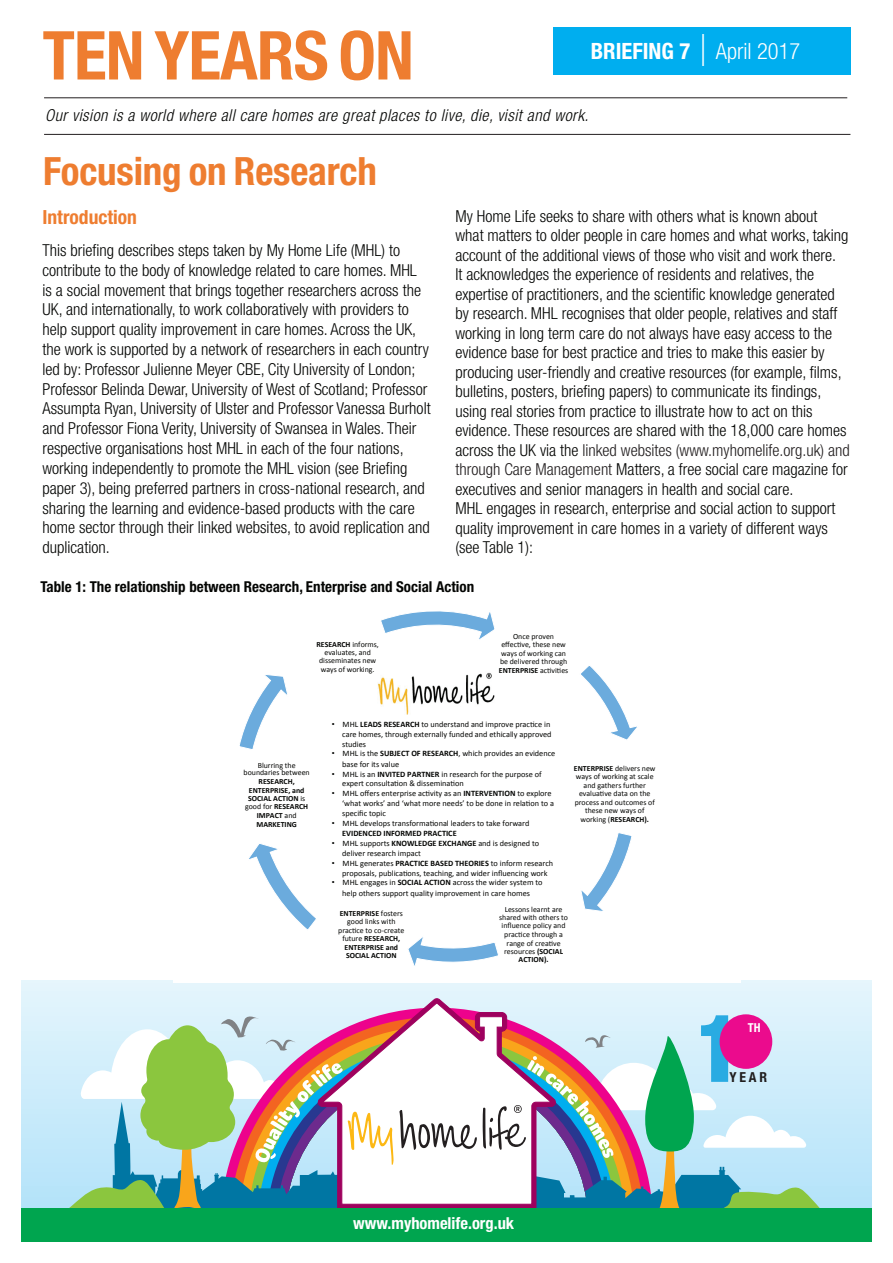
<style>
.page{position:relative;width:893px;height:1263px;background:#fff}
.page>*{position:absolute;margin:0;border:0;box-sizing:border-box;transform-origin:0 0}
.t1{font:700 condensed 67.5px "Helvetica Neue";letter-spacing:-.01em;color:#ee7d30}
.t2{font:700 condensed 39px "Helvetica Neue";letter-spacing:-.005em;color:#ee7d30}
.t3{font:300 condensed 22.5px "Helvetica Neue";color:#fff}
.t4{font:700 condensed 22.5px "Helvetica Neue";color:#fff}
.t5{font:700 condensed 19.5px "Helvetica Neue";color:#ee7d30}
.t6{font:300 condensed 16.5px/19.5px "Helvetica Neue";color:#040503}
.t7{font:italic 300 condensed 16.5px "Helvetica Neue";letter-spacing:.03em;color:#040503}
.t8{font:700 condensed 16.5px "Helvetica Neue";color:#fff}
.t9{font:700 condensed 15px "Helvetica Neue";color:#040503}
.t10{font:700 condensed 13.8px "Helvetica Neue";color:#211e1e}
.t11{font:700 condensed 12.3px "Helvetica Neue";color:#fff}
.t12{font:8.25px/9.9px "Calibri";color:#040503}
.t13{font:7.8px/8.7px "Calibri";color:#040503;text-align:center}
.t14{font:700 7.8px/8.7px "Calibri";color:#040503;text-align:center}
.s1{font-size:44.85px}
.s2{color:#231f20}
.s3{font-weight:700}
.s4{font-weight:400}
.s5{font-family:"Arial"}
</style>
<div class="page">
<div style="left:553px;top:27px;width:297px;height:48px;background:#00aeef"></div>
<svg style="left:21px;top:980px;width:851px;height:228px;background:#d6f0fb"></svg>
<svg style="left:317px;top:997px;width:239px;height:211px"></svg>
<svg style="left:68px;top:1013px;width:409px;height:195px"></svg>
<div style="left:21px;top:1208px;width:851px;height:34px;background:#00a54f"></div>
<svg style="left:483px;top:1015px;width:337px;height:193px"></svg>
<div style="left:720px;top:1014px;width:52px;height:55px;background:#eb0b8d;border-radius:50%"></div>
<hr style="left:44px;top:97px;width:803px;height:1px;background:#231f20">
<hr style="left:44px;top:134px;width:806px;height:1px;background:#231f20">
<div style="left:174px;top:577px;width:567px;height:405px;background:#fff"></div>
<svg style="left:581px;top:666px;width:56px;height:74px"></svg>
<svg style="left:581px;top:833px;width:51px;height:78px"></svg>
<svg style="left:408px;top:937px;width:90px;height:29px"></svg>
<svg style="left:249px;top:844px;width:67px;height:86px"></svg>
<svg style="left:239px;top:675px;width:48px;height:74px"></svg>
<svg style="left:381px;top:611px;width:114px;height:29px"></svg>
<img style="left:377px;top:672px;width:118px;height:42px">
<h1 class="t1" style="left:43px;top:15px;width:373px">TEN YEARS ON</h1>
<p class="t7" style="left:45px;top:106px;width:545px">Our vision is a world where all care homes are great places to live, die, visit and work.</p>
<h2 class="t2" style="left:43px;top:147px;width:335px">Focusing on Research</h2>
<h3 class="t4" style="left:591px;top:37px;width:101px">BRIEFING 7</h3>
<h3 class="t3" style="left:701px;top:38px;width:101px"><span class="s1">I</span> April 2017</h3>
<p class="t5" style="left:43px;top:205px;width:96px">Introduction</p>
<p class="t6" style="left:43px;top:240px;width:390px">This briefing describes steps taken by My Home Life (MHL) to contribute to the body of knowledge related to care homes. MHL<br>is a social movement that brings together researchers across the UK, and internationally, to work collaboratively with providers to help support quality improvement in care homes. Across the UK, the work is supported by a network of researchers in each country led by: Professor Julienne Meyer CBE, City University of London; Professor Belinda Dewar, University of West of Scotland; Professor Assumpta Ryan, University of Ulster and Professor Vanessa Burholt and Professor Fiona Verity, University of Swansea in Wales. Their respective organisations host MHL in each of the four nations, working independently to promote the MHL vision (see Briefing paper 3), being preferred partners in cross-national research, and sharing the learning and evidence-based products with the care home sector through their linked websites, to avoid replication and duplication.</p>
<p class="t6" style="left:455px;top:206px;width:396px">My Home Life seeks to share with others what is known about what matters to older people in care homes and what works, taking account of the additional views of those who visit and work there.<br>It acknowledges the experience of residents and relatives, the expertise of practitioners, and the scientific knowledge generated by research. MHL recognises that older people, relatives and staff working in long term care do not always have easy access to the evidence base for best practice and tries to make this easier by producing user-friendly and creative resources (for example, films, bulletins, posters, briefing papers) to communicate its findings, using real stories from practice to illustrate how to act on this evidence. These resources are shared with the 18,000 care homes across the UK via the <span class="s2">linked websites (www.myhomelife.org.uk) and through Care Management</span> Matters, a free social care magazine for executives and senior managers in health and social care.<br>MHL engages in research, enterprise and social action to support quality improvement in care homes in a variety of different ways (see Table 1):</p>
<p class="t9" style="left:40px;top:578px;width:435px">Table 1: The relationship between Research, Enterprise and Social Action</p>
<p class="t13" style="left:316px;top:640px;width:64px;line-height:7.8px"><span class="s3">RESEARCH</span> informs, evaluates, and</p>
<p class="t13" style="left:319px;top:657px;width:59px;text-align:left">disseminates new ways of working.</p>
<p class="t13" style="left:501px;top:633px;width:66px;line-height:7.8px">Once proven effec+ve, these new</p>
<p class="t13" style="left:499px;top:649px;width:71px;text-align:left">ways of working can be delivered through<br><span class="s3">ENTERPRISE</span> ac+vi+es</p>
<p class="t13" style="left:244px;top:761px;width:68px;line-height:7.8px">Blurring the boundaries between</p>
<p class="t14" style="left:248px;top:777px;width:59px">RESEARCH,<br>ENTERPRISE, and<br>SOCIAL ACTION <span class="s4">is</span></p>
<p class="t14" style="left:245px;top:802px;width:65px"><span class="s4">good for</span> RESEARCH<br>IMPACT <span class="s4">and<br></span>MARKETING</p>
<p class="t12" style="left:342px;top:719px;width:211px;text-indent:-10px"><span class="s5">•</span> MHL <span class="s3">LEADS RESEARCH</span> to understand and improve prac+ce in care homes, through externally funded and ethically approved studies</p>
<p class="t12" style="left:342px;top:748px;width:215px;text-indent:-10px"><span class="s5">•</span> MHL is the <span class="s3">SUBJECT OF RESEARCH</span>, which provides an evidence base for its value</p>
<p class="t12" style="left:342px;top:769px;width:201px;line-height:9.4px;text-indent:-10px"><span class="s5">•</span> MHL is an <span class="s3">INVITED PARTNER</span> in research for the purpose of expert consulta+on &amp; dissemina+on</p>
<p class="t12" style="left:342px;top:789px;width:213px;text-indent:-10px"><span class="s5">•</span> MHL offers enterprise ac+vity as an <span class="s3">INTERVENTION</span> to explore ‘what works’ and ‘what more needs’ to be done in rela+on to a specific topic</p>
<p class="t12" style="left:342px;top:819px;width:189px;line-height:9.4px;text-indent:-10px"><span class="s5">•</span> MHL develops transforma+onal leaders to take forward<br><span class="s3">EVIDENCED INFORMED PRACTICE</span></p>
<p class="t12" style="left:342px;top:839px;width:198px;line-height:9.4px;text-indent:-10px"><span class="s5">•</span> MHL supports <span class="s3">KNOWLEDGE EXCHANGE</span> and is designed to deliver research impact</p>
<p class="t12" style="left:332px;top:858px;width:223px;text-align:center"><span class="s5">•</span> MHL generates <span class="s3">PRACTICE BASED THEORIES</span> to inform research proposals, publica+ons, teaching, and wider influencing work</p>
<p class="t12" style="left:332px;top:878px;width:212px;text-align:center"><span class="s5">•</span> MHL engages in <span class="s3">SOCIAL ACTION</span> across the wider system to help others support quality improvement in care homes</p>
<p class="t13" style="left:574px;top:765px;width:83px;line-height:7.8px;text-align:left"><span class="s3">ENTERPRISE</span> delivers new ways of working at scale</p>
<p class="t13" style="left:575px;top:781px;width:82px">and gathers further evalua+ve data on the process and outcomes of</p>
<p class="t13" style="left:580px;top:806px;width:70px">these new ways of working (<span class="s3">RESEARCH).</span></p>
<p class="t13" style="left:340px;top:909px;width:65px;line-height:7.8px"><span class="s3">ENTERPRISE</span> fosters good links with</p>
<p class="t13" style="left:338px;top:926px;width:68px">prac+ce to co-create future <span class="s3">RESEARCH,<br>ENTERPRISE and</span></p>
<p class="t14" style="left:346px;top:951px;width:52px">SOCIAL ACTION</p>
<p class="t13" style="left:499px;top:905px;width:70px;line-height:7.8px">Lessons learnt are shared with others to</p>
<p class="t13" style="left:502px;top:921px;width:65px">influence policy and prac+ce through a range of crea+ve</p>
<p class="t14" style="left:504px;top:946px;width:60px"><span class="s4">resources</span> (SOCIAL<br>ACTION).</p>
<p class="t8" style="left:353px;top:1213px;width:162px">www.myhomelife.org.uk</p>
<p class="t11" style="left:748px;top:1020px;width:14px">TH</p>
<p class="t10" style="left:730px;top:1068px;width:39px">YEAR</p>
</div>
